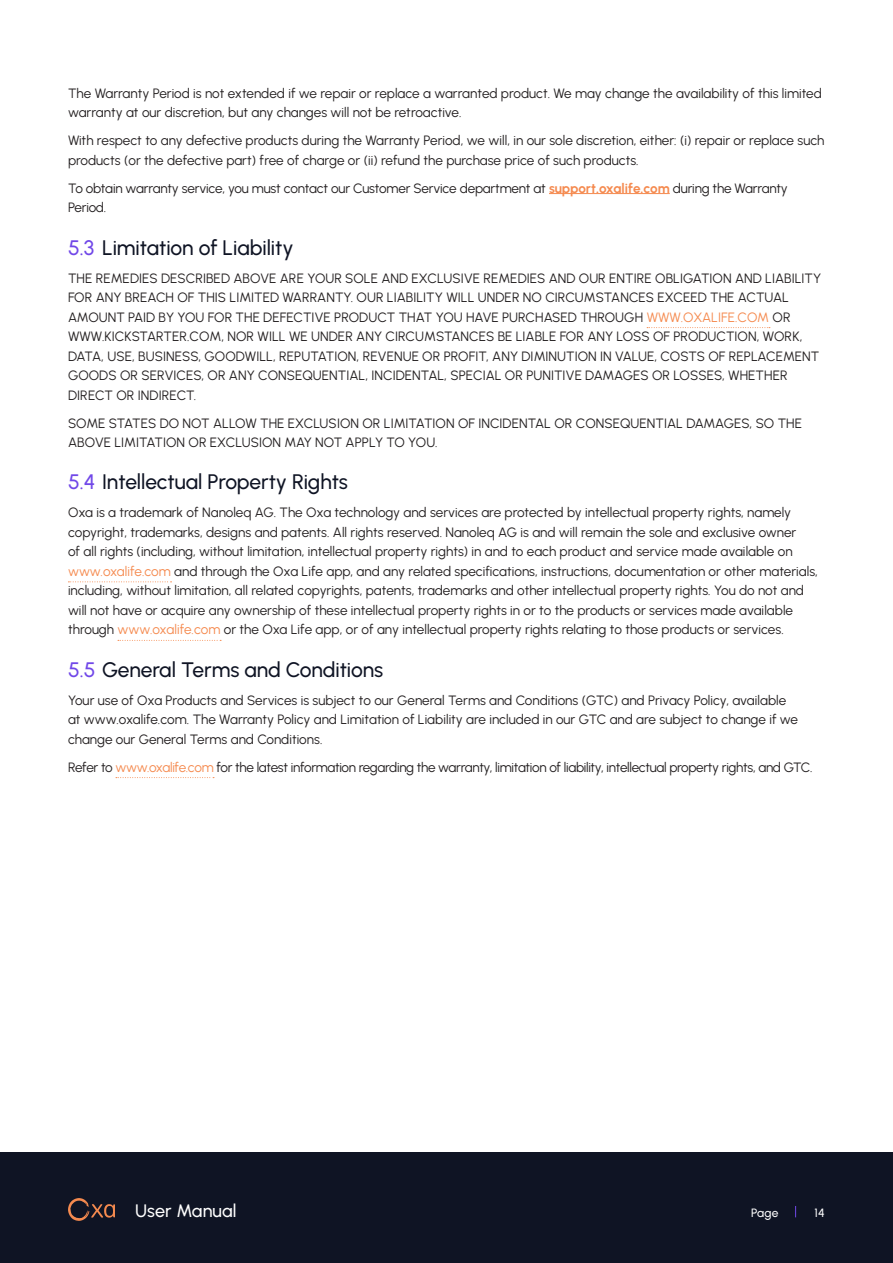
<style>
.page{position:relative;width:893px;height:1263px;background:#fff}
.page>*{position:absolute;margin:0;border:0;box-sizing:border-box;transform-origin:0 0}
.t1{font:500 21px "Urbanist";letter-spacing:-.005em;color:#0f1424}
.t2{font:500 18px "Urbanist";letter-spacing:.01em;color:#fff}
._03_Body{font:13.5px/19.5px "Urbanist";color:#231f20}
._03_Body-2{font:13.5px "Urbanist";letter-spacing:-.025em;color:#231f20}
.t3{font:500 12px "Urbanist";letter-spacing:.015em;color:#fff}
.s1{font-weight:700;color:#f58a4f}
.s2{color:#7148e8}
.s3{color:#f58a4f}
</style>
<div class="page">
<div style="left:0;top:1152px;width:893px;height:111px;background:#0f1424"></div>
<svg style="left:68px;top:1198px;width:47px;height:23px"></svg>
<hr style="left:549px;top:193px;width:121px;height:1px;background:#f58a4f">
<svg style="left:647px;top:327px;width:123px;height:1px"></svg>
<svg style="left:68px;top:581px;width:104px;height:1px"></svg>
<svg style="left:118px;top:640px;width:103px;height:1px"></svg>
<svg style="left:116px;top:777px;width:98px;height:1px"></svg>
<p class="_03_Body" style="left:68px;top:83px;width:755px">The Warranty Period is not extended if we repair or replace a warranted product. We may change the availability of this limited warranty at our discretion, but any changes will not be retroactive.</p>
<p class="_03_Body" style="left:68px;top:131px;width:758px">With respect to any defective products during the Warranty Period, we will, in our sole discretion, either: (i) repair or replace such products (or the defective part) free of charge or (ii) refund the purchase price of such products.</p>
<p class="_03_Body" style="left:68px;top:178px;width:721px">To obtain warranty service, you must contact our Customer Service department at <span class="s1">support.oxalife.com</span> during the Warranty<br>Period.</p>
<p class="t1" style="left:68px;top:233px;width:227px"><span class="s2">5.3</span> Limitation of Liability</p>
<p class="_03_Body" style="left:68px;top:268px;width:755px">THE REMEDIES DESCRIBED ABOVE ARE YOUR SOLE AND EXCLUSIVE REMEDIES AND OUR ENTIRE OBLIGATION AND LIABILITY FOR ANY BREACH OF THIS LIMITED WARRANTY. OUR LIABILITY WILL UNDER NO CIRCUMSTANCES EXCEED THE ACTUAL AMOUNT PAID BY YOU FOR THE DEFECTIVE PRODUCT THAT YOU HAVE PURCHASED THROUGH <span class="s3">WWW.OXALIFE.COM</span> OR WWW.KICKSTARTER.COM, NOR WILL WE UNDER ANY CIRCUMSTANCES BE LIABLE FOR ANY LOSS OF PRODUCTION, WORK, DATA, USE, BUSINESS, GOODWILL, REPUTATION, REVENUE OR PROFIT, ANY DIMINUTION IN VALUE, COSTS OF REPLACEMENT GOODS OR SERVICES, OR ANY CONSEQUENTIAL, INCIDENTAL, SPECIAL OR PUNITIVE DAMAGES OR LOSSES, WHETHER DIRECT OR INDIRECT.</p>
<p class="_03_Body" style="left:68px;top:413px;width:735px">SOME STATES DO NOT ALLOW THE EXCLUSION OR LIMITATION OF INCIDENTAL OR CONSEQUENTIAL DAMAGES, SO THE<br>ABOVE LIMITATION OR EXCLUSION MAY NOT APPLY TO YOU.</p>
<p class="t1" style="left:68px;top:468px;width:281px"><span class="s2">5.4</span> Intellectual Property Rights</p>
<p class="_03_Body" style="left:68px;top:502px;width:751px">Oxa is a trademark of Nanoleq AG. The Oxa technology and services are protected by intellectual property rights, namely copyright, trademarks, designs and patents. All rights reserved. Nanoleq AG is and will remain the sole and exclusive owner<br>of all rights (including, without limitation, intellectual property rights) in and to each product and service made available on <span class="s3">www.oxalife.com</span> and through the Oxa Life app, and any related specifications, instructions, documentation or other materials, including, without limitation, all related copyrights, patents, trademarks and other intellectual property rights. You do not and will not have or acquire any ownership of these intellectual property rights in or to the products or services made available through <span class="s3">www.oxalife.com</span> or the Oxa Life app, or of any intellectual property rights relating to those products or services.</p>
<p class="t1" style="left:68px;top:655px;width:317px"><span class="s2">5.5</span> General Terms and Conditions</p>
<p class="_03_Body" style="left:68px;top:690px;width:732px">Your use of Oxa Products and Services is subject to our General Terms and Conditions (GTC) and Privacy Policy, available at www.oxalife.com. The Warranty Policy and Limitation of Liability are included in our GTC and are subject to change if we change our General Terms and Conditions.</p>
<p class="_03_Body-2" style="left:68px;top:758px;width:746px">Refer to <span class="s3">www.oxalife.com</span> for the latest information regarding the warranty, limitation of liability, intellectual property rights, and GTC.</p>
<h2 class="t2" style="left:135px;top:1199px;width:103px">User Manual</h2>
<p class="t3" style="left:751px;top:1205px;width:29px">Page</p>
<p class="t3" style="left:815px;top:1205px;width:12px">14</p>
</div>
